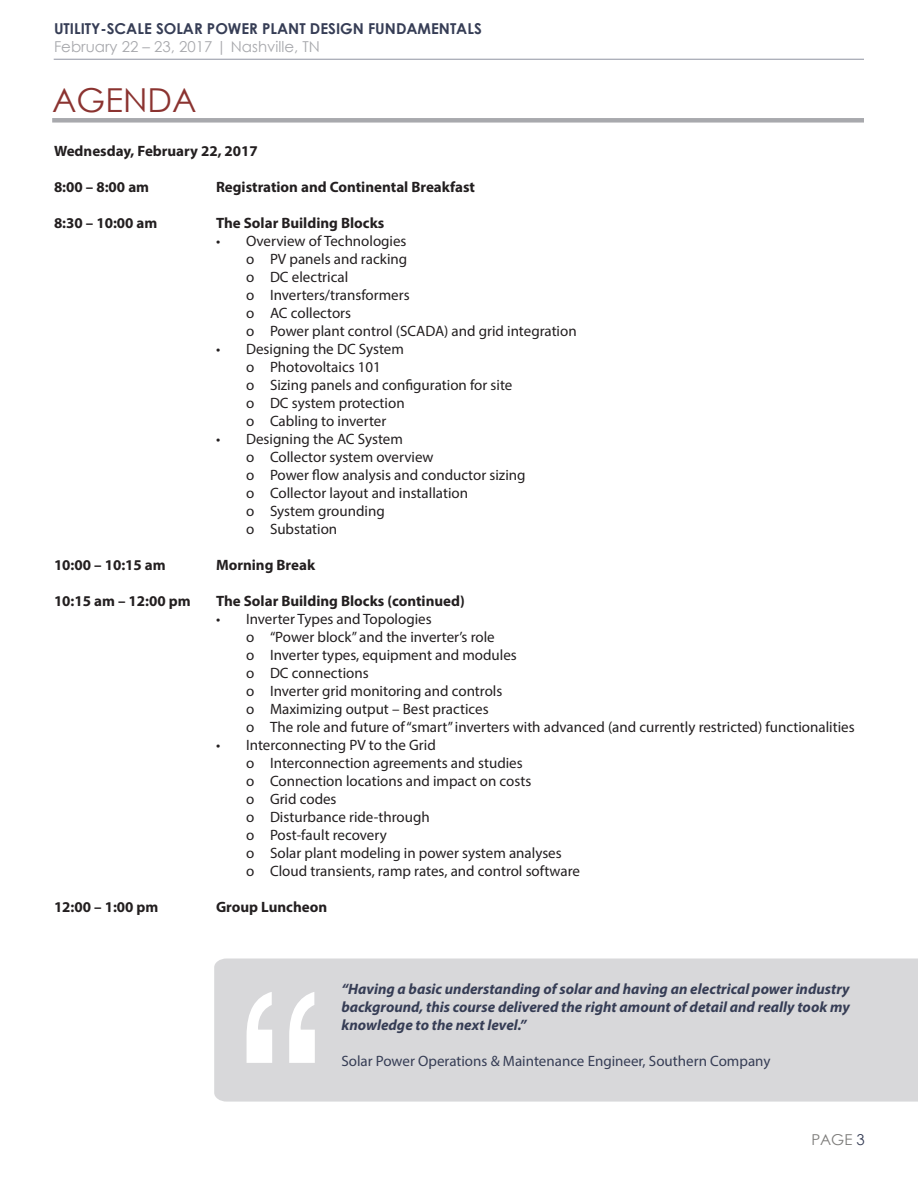
<style>
.page{position:relative;width:918px;height:1188px;background:#fff}
.page>*{position:absolute;margin:0;border:0;box-sizing:border-box;transform-origin:0 0}
.New_Header{font:33px "Century Gothic";color:#8b3330}
.t1{font:15px "Myriad Pro";color:#231f20}
.t2{font:700 15px "Myriad Pro";color:#231f20}
.new_testimonial{font:italic 700 15px/18px "Myriad Pro";color:#363d55;text-align:justify}
.new_testimonial-2{font:15px "Myriad Pro";color:#363d55}
.t3{font:700 15px "Century Gothic";color:#363d55}
.t4{font:15px "Century Gothic";color:#a8a9ad}
.t5{font:15px "Century Gothic";color:#7d7c7a}
.s1{color:#363d55}
</style>
<div class="page">
<hr style="left:54px;top:59px;width:810px;height:1px;background:#363d55">
<div style="left:52px;top:118px;width:812px;height:5px;background:#a8a9ad"></div>
<div style="left:214px;top:958px;width:704px;height:144px;background:#d8d8da"></div>
<svg style="left:247px;top:992px;width:68px;height:71px"></svg>
<p class="t3" style="left:54px;top:17px;width:429px">UTILITY-SCALE SOLAR POWER PLANT DESIGN FUNDAMENTALS</p>
<p class="t4" style="left:54px;top:36px;width:268px">February 22 – 23, 2017 | Nashville, TN</p>
<p class="New_Header" style="left:52px;top:77px;width:146px">AGENDA</p>
<p class="t2" style="left:54px;top:142px;width:205px">Wednesday, February 22, 2017</p>
<p class="t2" style="left:54px;top:178px;width:97px">8:00 – 8:00 am</p>
<p class="t2" style="left:216px;top:178px;width:261px">Registration and Continental Breakfast</p>
<p class="t2" style="left:54px;top:214px;width:105px">8:30 – 10:00 am</p>
<p class="t2" style="left:216px;top:214px;width:170px">The Solar Building Blocks</p>
<p class="t1" style="left:216px;top:232px;width:192px">• Overview of Technologies</p>
<p class="t1" style="left:246px;top:250px;width:163px">o PV panels and racking</p>
<p class="t1" style="left:246px;top:268px;width:104px">o DC electrical</p>
<p class="t1" style="left:246px;top:286px;width:165px">o Inverters/transformers</p>
<p class="t1" style="left:246px;top:304px;width:107px">o AC collectors</p>
<p class="t1" style="left:246px;top:322px;width:332px">o Power plant control (SCADA) and grid integration</p>
<p class="t1" style="left:216px;top:340px;width:189px">• Designing the DC System</p>
<p class="t1" style="left:246px;top:358px;width:136px">o Photovoltaics 101</p>
<p class="t1" style="left:246px;top:376px;width:268px">o Sizing panels and configuration for site</p>
<p class="t1" style="left:246px;top:394px;width:160px">o DC system protection</p>
<p class="t1" style="left:246px;top:412px;width:142px">o Cabling to inverter</p>
<p class="t1" style="left:216px;top:430px;width:188px">• Designing the AC System</p>
<p class="t1" style="left:246px;top:448px;width:189px">o Collector system overview</p>
<p class="t1" style="left:246px;top:466px;width:281px">o Power flow analysis and conductor sizing</p>
<p class="t1" style="left:246px;top:484px;width:224px">o Collector layout and installation</p>
<p class="t1" style="left:246px;top:502px;width:140px">o System grounding</p>
<p class="t1" style="left:246px;top:520px;width:93px">o Substation</p>
<p class="t2" style="left:54px;top:556px;width:113px">10:00 – 10:15 am</p>
<p class="t2" style="left:216px;top:556px;width:101px">Morning Break</p>
<p class="t2" style="left:54px;top:592px;width:138px">10:15 am – 12:00 pm</p>
<p class="t2" style="left:216px;top:592px;width:250px">The Solar Building Blocks (continued)</p>
<p class="t1" style="left:216px;top:610px;width:217px">• Inverter Types and Topologies</p>
<p class="t1" style="left:246px;top:628px;width:250px">o “Power block” and the inverter’s role</p>
<p class="t1" style="left:246px;top:646px;width:272px">o Inverter types, equipment and modules</p>
<p class="t1" style="left:246px;top:664px;width:124px">o DC connections</p>
<p class="t1" style="left:246px;top:682px;width:258px">o Inverter grid monitoring and controls</p>
<p class="t1" style="left:246px;top:700px;width:244px">o Maximizing output – Best practices</p>
<p class="t1" style="left:246px;top:718px;width:610px">o The role and future of “smart” inverters with advanced (and currently restricted) functionalities</p>
<p class="t1" style="left:216px;top:736px;width:221px">• Interconnecting PV to the Grid</p>
<p class="t1" style="left:246px;top:754px;width:278px">o Interconnection agreements and studies</p>
<p class="t1" style="left:246px;top:772px;width:287px">o Connection locations and impact on costs</p>
<p class="t1" style="left:246px;top:790px;width:92px">o Grid codes</p>
<p class="t1" style="left:246px;top:808px;width:185px">o Disturbance ride-through</p>
<p class="t1" style="left:246px;top:826px;width:142px">o Post-fault recovery</p>
<p class="t1" style="left:246px;top:844px;width:317px">o Solar plant modeling in power system analyses</p>
<p class="t1" style="left:246px;top:862px;width:336px">o Cloud transients, ramp rates, and control software</p>
<p class="t2" style="left:54px;top:898px;width:106px">12:00 – 1:00 pm</p>
<p class="t2" style="left:216px;top:898px;width:113px">Group Luncheon</p>
<p class="new_testimonial" style="left:341px;top:979px;width:510px">“Having a basic understanding of solar and having an electrical power industry background, this course delivered the right amount of detail and really took my knowledge to the next level.”</p>
<p class="new_testimonial-2" style="left:341px;top:1052px;width:431px">Solar Power Operations &amp; Maintenance Engineer, Southern Company</p>
<p class="t5" style="left:811px;top:1129px;width:55px">PAGE <span class="s1">3</span></p>
</div>
